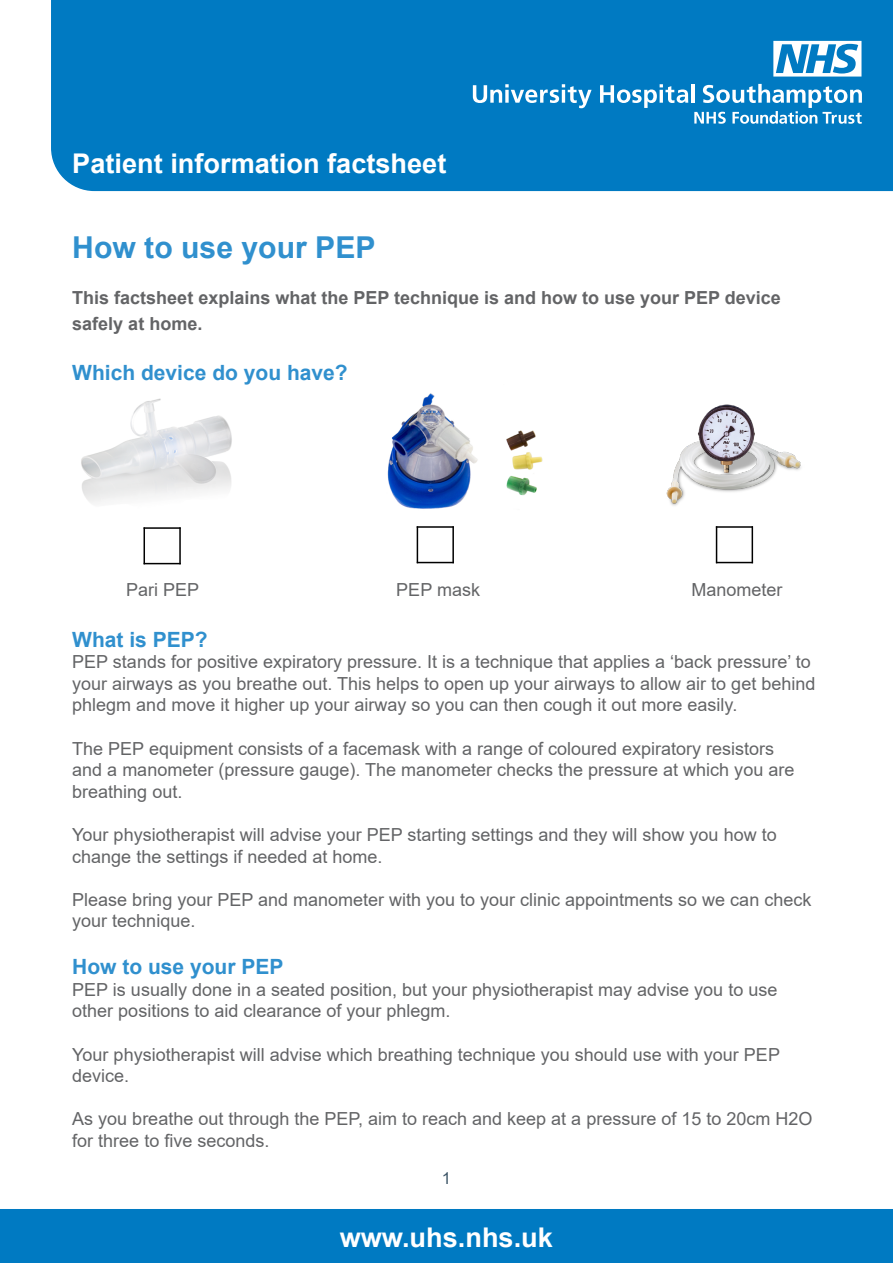
<style>
.page{position:relative;width:893px;height:1263px;background:#fff}
.page>*{position:absolute;margin:0;border:0;box-sizing:border-box;transform-origin:0 0}
.t1{font:700 30.15px "Arial";color:#3090ce}
.t2{font:700 27.15px "Arial";color:#fff}
.t3{font:700 21px "Arial";color:#3090ce}
.t4{font:18px/21.6px "Arial";color:#636466}
.t5{font:700 18px/25.2px "Arial";color:#636466}
.t6{font:16.5px "Arial";color:#3d5567}
</style>
<div class="page">
<div style="left:51px;top:0;width:842px;height:192px;background:#007ac2"></div>
<div style="left:0;top:1209px;width:893px;height:54px;background:#007ac2"></div>
<svg style="left:473px;top:84px;width:119px;height:24px"></svg>
<svg style="left:600px;top:84px;width:88px;height:24px"></svg>
<hr style="left:691px;top:84px;width:3px;height:19px;background:#fff">
<svg style="left:694px;top:84px;width:168px;height:40px"></svg>
<svg style="left:773px;top:41px;width:88px;height:36px"></svg>
<img style="left:81px;top:398px;width:151px;height:106px">
<img style="left:387px;top:393px;width:156px;height:116px">
<img style="left:666px;top:404px;width:135px;height:123px">
<hr style="left:144px;top:527px;width:1px;height:37px;background:#000">
<hr style="left:179px;top:527px;width:2px;height:37px;background:#000">
<hr style="left:144px;top:563px;width:37px;height:1px;background:#000">
<hr style="left:144px;top:527px;width:37px;height:2px;background:#000">
<hr style="left:417px;top:526px;width:1px;height:37px;background:#000">
<hr style="left:452px;top:526px;width:2px;height:37px;background:#000">
<hr style="left:417px;top:562px;width:37px;height:1px;background:#000">
<hr style="left:417px;top:526px;width:37px;height:2px;background:#000">
<hr style="left:716px;top:526px;width:1px;height:37px;background:#000">
<hr style="left:752px;top:526px;width:1px;height:37px;background:#000">
<hr style="left:716px;top:562px;width:37px;height:1px;background:#000">
<hr style="left:716px;top:526px;width:37px;height:2px;background:#000">
<h2 class="t2" style="left:72px;top:144px;width:376px">Patient information factsheet</h2>
<h1 class="t1" style="left:72px;top:226px;width:305px">How to use your PEP</h1>
<p class="t5" style="left:72px;top:286px;width:710px">This factsheet explains what the PEP technique is and how to use your PEP device safely at home.</p>
<p class="t3" style="left:72px;top:358px;width:277px">Which device do you have?</p>
<p class="t4" style="left:126px;top:579px;width:75px">Pari PEP</p>
<p class="t4" style="left:396px;top:579px;width:85px">PEP mask</p>
<p class="t4" style="left:691px;top:579px;width:93px">Manometer</p>
<p class="t3" style="left:72px;top:624px;width:137px">What is PEP?</p>
<p class="t4" style="left:72px;top:651px;width:745px">PEP stands for positive expiratory pressure. It is a technique that applies a ‘back pressure’ to your airways as you breathe out. This helps to open up your airways to allow air to get behind phlegm and move it higher up your airway so you can then cough it out more easily.</p>
<p class="t4" style="left:72px;top:737px;width:724px">The PEP equipment consists of a facemask with a range of coloured expiratory resistors and a manometer (pressure gauge). The manometer checks the pressure at which you are breathing out.</p>
<p class="t4" style="left:72px;top:824px;width:706px">Your physiotherapist will advise your PEP starting settings and they will show you how to change the settings if needed at home.</p>
<p class="t4" style="left:72px;top:888px;width:741px">Please bring your PEP and manometer with you to your clinic appointments so we can check your technique.</p>
<p class="t3" style="left:72px;top:952px;width:213px">How to use your PEP</p>
<p class="t4" style="left:72px;top:978px;width:707px">PEP is usually done in a seated position, but your physiotherapist may advise you to use other positions to aid clearance of your phlegm.</p>
<p class="t4" style="left:72px;top:1043px;width:709px">Your physiotherapist will advise which breathing technique you should use with your PEP device.</p>
<p class="t4" style="left:72px;top:1108px;width:742px">As you breathe out through the PEP, aim to reach and keep at a pressure of 15 to 20cm H2O for three to five seconds.</p>
<p class="t6" style="left:442px;top:1166px;width:11px">1</p>
<h2 class="t2" style="left:340px;top:1218px;width:215px">www.uhs.nhs.uk</h2>
</div>
